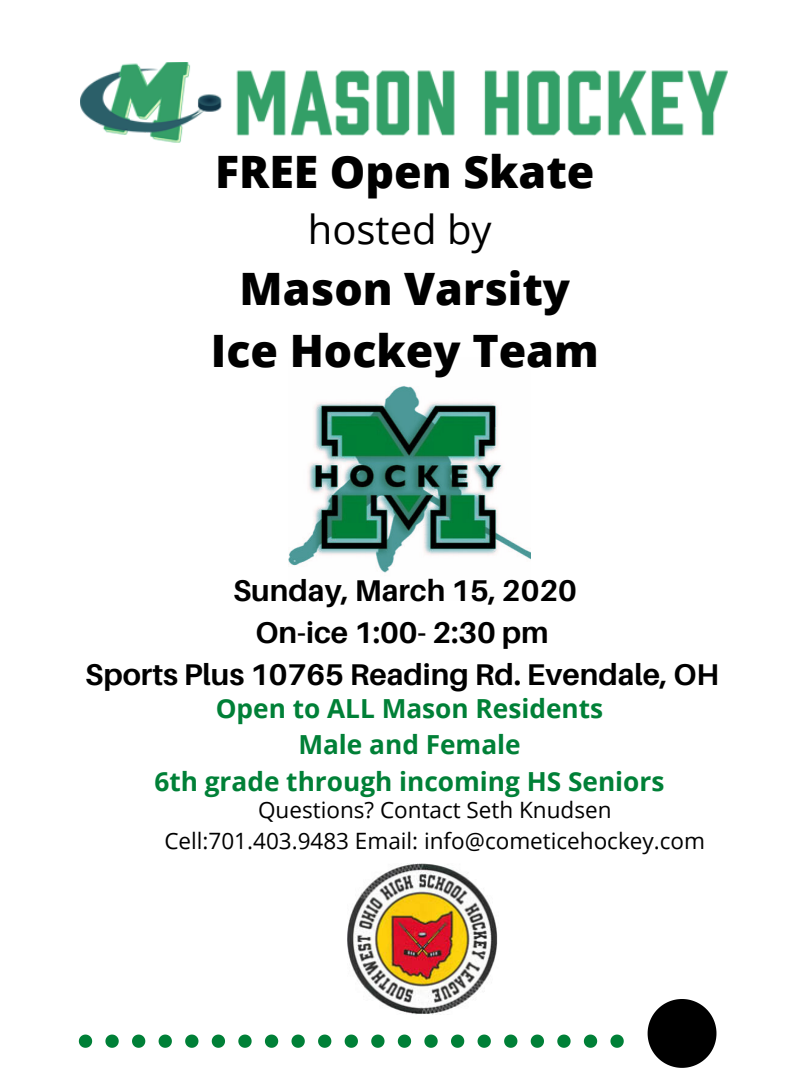
<style>
.page{position:relative;width:810px;height:1080px;background:#fff}
.page>*{position:absolute;margin:0;border:0;box-sizing:border-box;transform-origin:0 0}
.t1{font:800 44.69px/61.7px "Open Sans";color:#000;text-align:center}
.t2{font:40px "Open Sans";color:#000}
.t3{font:700 30px/41.8px "Aileron";color:#000;text-align:center}
.t4{font:700 26.25px/36.6px "Open Sans";color:#008037;text-align:center}
.t5{font:22.5px/30.9px "Open Sans";color:#000;text-align:center}
</style>
<div class="page">
<img style="left:81px;top:63px;width:647px;height:80px">
<img style="left:348px;top:864px;width:150px;height:151px">
<img style="left:289px;top:386px;width:242px;height:187px">
<svg style="left:79px;top:1035px;width:13px;height:13px"></svg>
<svg style="left:105px;top:1035px;width:14px;height:13px"></svg>
<svg style="left:132px;top:1035px;width:13px;height:13px"></svg>
<svg style="left:159px;top:1035px;width:13px;height:13px"></svg>
<svg style="left:185px;top:1035px;width:13px;height:13px"></svg>
<svg style="left:212px;top:1035px;width:13px;height:13px"></svg>
<svg style="left:238px;top:1035px;width:14px;height:13px"></svg>
<svg style="left:265px;top:1035px;width:13px;height:13px"></svg>
<svg style="left:292px;top:1035px;width:13px;height:13px"></svg>
<svg style="left:318px;top:1035px;width:13px;height:13px"></svg>
<svg style="left:345px;top:1035px;width:13px;height:13px"></svg>
<svg style="left:371px;top:1035px;width:14px;height:13px"></svg>
<svg style="left:398px;top:1035px;width:13px;height:13px"></svg>
<svg style="left:424px;top:1035px;width:14px;height:13px"></svg>
<svg style="left:451px;top:1035px;width:13px;height:13px"></svg>
<svg style="left:478px;top:1035px;width:13px;height:13px"></svg>
<svg style="left:504px;top:1035px;width:13px;height:13px"></svg>
<svg style="left:531px;top:1035px;width:13px;height:13px"></svg>
<svg style="left:557px;top:1035px;width:14px;height:13px"></svg>
<svg style="left:584px;top:1035px;width:13px;height:13px"></svg>
<svg style="left:610px;top:1035px;width:14px;height:13px"></svg>
<svg style="left:648px;top:999px;width:68px;height:69px"></svg>
<h1 class="t1" style="left:215px;top:140px;width:381px">FREE Open Skate</h1>
<h2 class="t2" style="left:308px;top:202px;width:185px">hosted by</h2>
<h1 class="t1" style="left:211px;top:257px;width:389px">Mason Varsity<br>Ice Hockey Team</h1>
<h3 class="t3" style="left:85px;top:569px;width:635px">Sunday, March 15, 2020<br>On-ice 1:00- 2:30 pm<br>Sports Plus 10765 Reading Rd. Evendale, OH</h3>
<p class="t4" style="left:154px;top:689px;width:512px">Open to ALL Mason Residents<br>Male and Female<br>6th grade through incoming HS Seniors</p>
<p class="t5" style="left:164px;top:794px;width:542px">Questions? Contact Seth Knudsen<br>Cell:701.403.9483 Email: info@cometicehockey.com</p>
</div>
